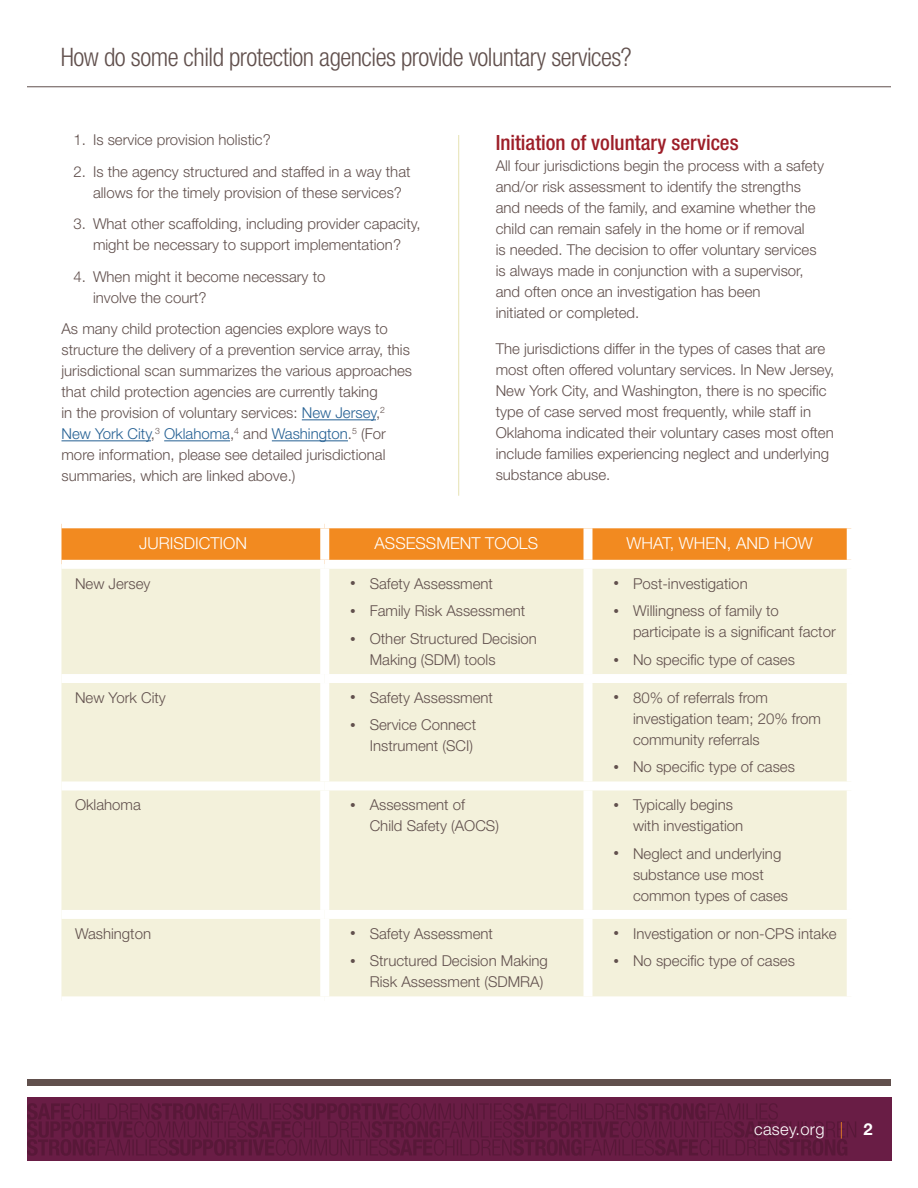
<style>
.page{position:relative;width:918px;height:1188px;background:#fff}
.page>*{position:absolute;margin:0;border:0;box-sizing:border-box;transform-origin:0 0}
.t1{font:300 condensed 25.5px "Helvetica Neue LT Std";letter-spacing:-.02em;color:#61504d}
.Head_2{font:500 condensed 21px "Helvetica Neue LT Std";color:#9d1e28}
.table_head{font:300 16.5px "Helvetica Neue LT Std";color:#fff}
.table_head-2{font:300 16.5px "Helvetica Neue LT Std";letter-spacing:.02em;color:#fff}
.body{font:300 15px/21px "Helvetica Neue LT Std";color:#61504d}
.table_body{font:300 15px "Helvetica Neue LT Std";color:#61504d}
.s1{color:#266194}
.s2{font-size:11.25px}
.s3{color:#f28a20}
.s4{font-weight:700}
</style>
<div class="page">
<div style="left:27px;top:1098px;width:864px;height:63px;background:#691d45"></div>
<div style="left:27px;top:1079px;width:864px;height:7px;background:#61504d"></div>
<svg style="left:27px;top:1103px;width:829px;height:53px"></svg>
<hr style="left:27px;top:86px;width:864px;height:1px;background:#61504d">
<hr style="left:302px;top:419px;width:74px;height:1px;background:#266194">
<hr style="left:62px;top:440px;width:89px;height:1px;background:#266194">
<hr style="left:164px;top:440px;width:66px;height:1px;background:#266194">
<hr style="left:272px;top:440px;width:76px;height:1px;background:#266194">
<div style="left:62px;top:528px;width:785px;height:32px;background:#f28a20"></div>
<div style="left:62px;top:569px;width:785px;height:427px;background:#f3f1db"></div>
<div style="left:62px;top:674px;width:263px;height:9px;background:#fff"></div>
<div style="left:325px;top:674px;width:263px;height:9px;background:#fff"></div>
<div style="left:588px;top:674px;width:268px;height:9px;background:#fff"></div>
<div style="left:62px;top:781px;width:263px;height:9px;background:#fff"></div>
<div style="left:325px;top:781px;width:263px;height:9px;background:#fff"></div>
<div style="left:588px;top:781px;width:268px;height:9px;background:#fff"></div>
<div style="left:62px;top:910px;width:263px;height:9px;background:#fff"></div>
<div style="left:325px;top:910px;width:263px;height:9px;background:#fff"></div>
<div style="left:588px;top:910px;width:268px;height:9px;background:#fff"></div>
<div style="left:320px;top:528px;width:9px;height:32px;background:#fff"></div>
<div style="left:584px;top:528px;width:8px;height:32px;background:#fff"></div>
<div style="left:320px;top:569px;width:9px;height:105px;background:#fff"></div>
<div style="left:584px;top:569px;width:8px;height:105px;background:#fff"></div>
<div style="left:320px;top:683px;width:9px;height:98px;background:#fff"></div>
<div style="left:584px;top:683px;width:8px;height:98px;background:#fff"></div>
<div style="left:320px;top:790px;width:9px;height:120px;background:#fff"></div>
<div style="left:584px;top:790px;width:8px;height:120px;background:#fff"></div>
<div style="left:320px;top:919px;width:9px;height:77px;background:#fff"></div>
<div style="left:584px;top:919px;width:8px;height:77px;background:#fff"></div>
<hr style="left:458px;top:135px;width:1px;height:361px;background:#e6e2b2">
<h1 class="t1" style="left:61px;top:43px;width:572px">How do some child protection agencies provide voluntary services?</h1>
<p class="body" style="left:73px;top:129px;width:199px">1. Is service provision holistic?</p>
<p class="body" style="left:93px;top:161px;width:319px;text-indent:-20px">2. Is the agency structured and staffed in a way that allows for the timely provision of these services?</p>
<p class="body" style="left:73px;top:213px;width:349px;text-align:center">3. What other scaffolding, including provider capacity, might be necessary to support implementation?</p>
<p class="body" style="left:93px;top:266px;width:234px;text-indent:-20px">4. When might it become necessary to involve the court?</p>
<p class="body" style="left:62px;top:318px;width:352px">As many child protection agencies explore ways to structure the delivery of a prevention service array, this jurisdictional scan summarizes the various approaches that child protection agencies are currently taking<br>in the provision of voluntary services: <span class="s1">New Jersey</span>,<sup>2<br></sup><span class="s1">New York City</span>,<sup>3</sup> <span class="s1">Oklahoma</span>,<sup>4</sup> and <span class="s1">Washington</span>.<sup>5</sup> (For more information, please see detailed jurisdictional summaries, which are linked above.)</p>
<p class="Head_2" style="left:496px;top:130px;width:244px">Initiation of voluntary services</p>
<p class="body" style="left:496px;top:154px;width:330px">All four jurisdictions begin the process with a safety and/or risk assessment to identify the strengths and needs of the family, and examine whether the child can remain safely in the home or if removal<br>is needed. The decision to offer voluntary services is always made in conjunction with a supervisor, and often once an investigation has been<br>initiated or completed.</p>
<p class="body" style="left:496px;top:337px;width:340px">The jurisdictions differ in the types of cases that are most often offered voluntary services. In New Jersey, New York City, and Washington, there is no specific type of case served most frequently, while staff in Oklahoma indicated their voluntary cases most often include families experiencing neglect and underlying substance abuse.</p>
<p class="table_head" style="left:139px;top:533px;width:109px">JURISDICTION</p>
<p class="table_head" style="left:375px;top:533px;width:165px">ASSESSMENT TOOLS</p>
<p class="table_head" style="left:627px;top:533px;width:188px">WHAT, WHEN, AND HOW</p>
<p class="table_body" style="left:75px;top:574px;width:77px">New Jersey</p>
<p class="body" style="left:350px;top:572px;width:144px"><span class="s2">•</span> Safety Assessment</p>
<p class="body" style="left:350px;top:600px;width:177px"><span class="s2">•</span> Family Risk Assessment</p>
<p class="body" style="left:370px;top:628px;width:169px;text-indent:-20px"><span class="s2">•</span> Other Structured Decision<br>Making (SDM) tools</p>
<p class="body" style="left:613px;top:572px;width:136px"><span class="s2">•</span> Post-investigation</p>
<p class="body" style="left:633px;top:600px;width:204px;text-indent:-20px"><span class="s2">•</span> Willingness of family to participate is a significant factor</p>
<p class="body" style="left:613px;top:649px;width:183px"><span class="s2">•</span> No specific type of cases</p>
<p class="table_body" style="left:75px;top:688px;width:92px">New York City</p>
<p class="body" style="left:350px;top:687px;width:144px"><span class="s2">•</span> Safety Assessment</p>
<p class="body" style="left:350px;top:714px;width:127px;text-align:right"><span class="s2">•</span> Service Connect<br>Instrument (SCI)</p>
<p class="body" style="left:633px;top:687px;width:190px;text-indent:-20px"><span class="s2">•</span> 80% of referrals from investigation team; 20% from community referrals</p>
<p class="body" style="left:613px;top:756px;width:183px"><span class="s2">•</span> No specific type of cases</p>
<p class="table_body" style="left:75px;top:796px;width:67px">Oklahoma</p>
<p class="body" style="left:370px;top:794px;width:131px;text-indent:-20px"><span class="s2">•</span> Assessment of<br>Child Safety (AOCS)</p>
<p class="body" style="left:633px;top:794px;width:112px;text-indent:-20px"><span class="s2">•</span> Typically begins with investigation</p>
<p class="body" style="left:633px;top:843px;width:157px;text-indent:-20px"><span class="s2">•</span> Neglect and underlying substance use most common types of cases</p>
<p class="table_body" style="left:75px;top:924px;width:78px">Washington</p>
<p class="body" style="left:350px;top:923px;width:144px"><span class="s2">•</span> Safety Assessment</p>
<p class="body" style="left:350px;top:950px;width:199px;text-align:right"><span class="s2">•</span> Structured Decision Making<br>Risk Assessment (SDMRA)</p>
<p class="body" style="left:613px;top:923px;width:225px"><span class="s2">•</span> Investigation or non-CPS intake</p>
<p class="body" style="left:613px;top:950px;width:183px"><span class="s2">•</span> No specific type of cases</p>
<p class="table_head-2" style="left:754px;top:1119px;width:120px">casey.org <span class="s3">|</span> <span class="s4">2</span></p>
</div>
